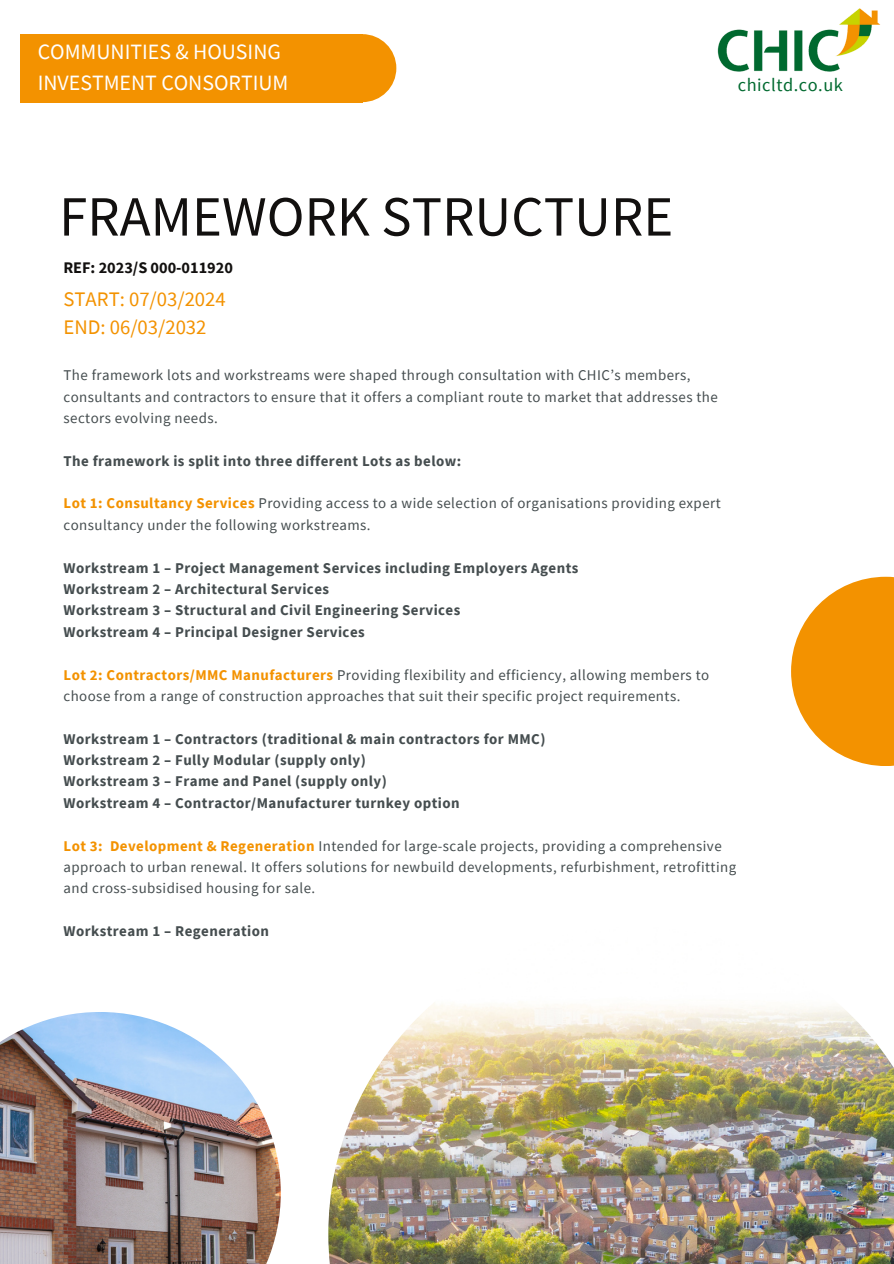
<style>
.page{position:relative;width:894px;height:1264px;background:#fff}
.page>*{position:absolute;margin:0;border:0;box-sizing:border-box;transform-origin:0 0}
.t1{font:56.85px "Source Sans Pro";color:#12100f}
.t2{font:21.9px/30.3px "Source Sans Pro";color:#fff}
.t3{font:20.7px/28.2px "Source Sans Pro";color:#f39200}
.t4{font:18.3px "Source Sans Pro";letter-spacing:.03em;color:#00692f}
.t5{font:700 16.2px "Source Sans Pro";color:#12100f}
.t6{font:14.85px/21.3px "Source Sans Pro";letter-spacing:.03em;color:#454d4f}
.t7{font:700 14.85px/21.3px "Source Sans Pro";letter-spacing:.03em;color:#454d4f}
.s1{font-weight:700;color:#f39200}
</style>
<div class="page">
<div style="left:328px;top:34px;width:68px;height:68px;background:#f39200;border-radius:50%"></div>
<img style="left:328px;top:1003px;width:565px;height:260px">
<svg style="left:791px;top:576px;width:102px;height:190px;fill:#f39200"></svg>
<div style="left:20px;top:34px;width:342px;height:68px;background:#f39200"></div>
<img style="left:0;top:1012px;width:281px;height:251px">
<img style="left:717px;top:9px;width:163px;height:63px">
<p class="t2" style="left:38px;top:36px;width:252px">COMMUNITIES &amp; HOUSING<br>INVESTMENT CONSORTIUM</p>
<p class="t1" style="left:59px;top:180px;width:615px">FRAMEWORK STRUCTURE</p>
<p class="t5" style="left:63px;top:256px;width:171px">REF: 2023/S 000-011920</p>
<h5 class="t3" style="left:63px;top:284px;width:164px">START: 07/03/2024<br>END: 06/03/2032</h5>
<p class="t4" style="left:737px;top:73px;width:107px">chicltd.co.uk</p>
<h2 class="t6" style="left:63px;top:364px;width:655px">The framework lots and workstreams were shaped through consultation with CHIC’s members, consultants and contractors to ensure that it offers a compliant route to market that addresses the sectors evolving needs.</h2>
<h3 class="t7" style="left:63px;top:450px;width:399px">The framework is split into three different Lots as below:</h3>
<h1 class="t6" style="left:63px;top:492px;width:658px"><span class="s1">Lot 1: Consultancy Services</span> Providing access to a wide selection of organisations providing expert consultancy under the following workstreams.</h1>
<h4 class="t7" style="left:63px;top:556px;width:516px">Workstream 1 – Project Management Services including Employers Agents Workstream 2 – Architectural Services<br>Workstream 3 – Structural and Civil Engineering Services<br>Workstream 4 – Principal Designer Services</h4>
<h2 class="t6" style="left:63px;top:663px;width:647px"><span class="s1">Lot 2: Contractors/MMC Manufacturers</span> Providing flexibility and efficiency, allowing members to choose from a range of construction approaches that suit their specific project requirements.</h2>
<p class="t7" style="left:63px;top:727px;width:483px">Workstream 1 – Contractors (traditional &amp; main contractors for MMC)<br>Workstream 2 – Fully Modular (supply only)<br>Workstream 3 – Frame and Panel (supply only)<br>Workstream 4 – Contractor/Manufacturer turnkey option</p>
<h5 class="t6" style="left:63px;top:834px;width:674px"><span class="s1">Lot 3: Development &amp; Regeneration</span> Intended for large-scale projects, providing a comprehensive approach to urban renewal. It offers solutions for newbuild developments, refurbishment, retrofitting and cross-subsidised housing for sale.</h5>
<p class="t7" style="left:63px;top:920px;width:207px">Workstream 1 – Regeneration</p>
</div>
